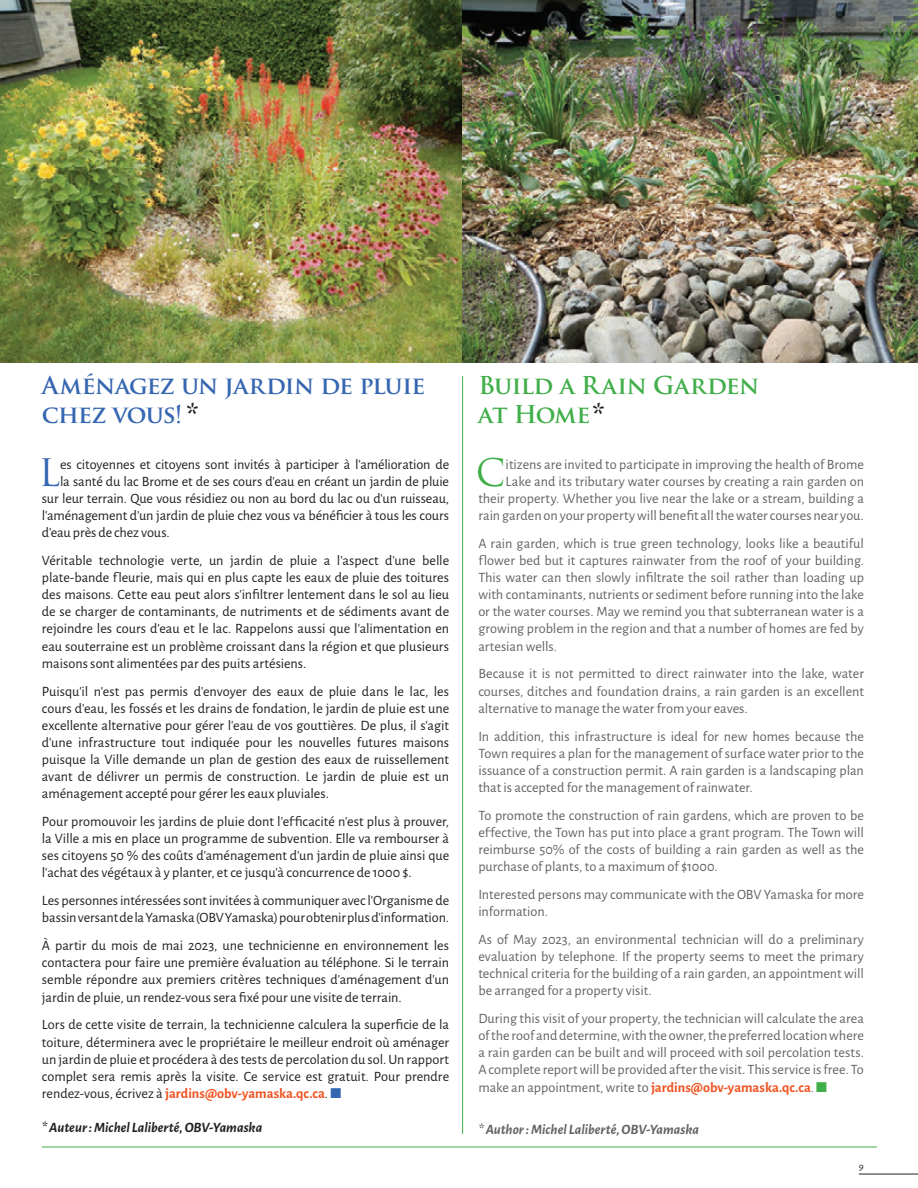
<style>
.page{position:relative;width:918px;height:1188px;background:#fff}
.page>*{position:absolute;margin:0;border:0;box-sizing:border-box;transform-origin:0 0}
.t1{font:36.9px "Trajan Pro";color:#3566b1}
.t2{font:36.9px "Trajan Pro";color:#40ae49}
.t3{font:34.5px "Alegreya Sans";color:#231f20}
.t4{font:700 24px/28.8px "Trajan Pro";letter-spacing:-.04em;color:#3566b1}
.t5{font:700 24px/28.8px "Trajan Pro";letter-spacing:-.05em;color:#40ae49}
.t6{font:14.25px/17.1px "Alegreya Sans";letter-spacing:-.005em;color:#231f20;text-align:justify}
.t7{font:14.25px/17.1px "Alegreya Sans";color:#636366;text-align:justify}
.t8{font:italic 700 14.25px "Alegreya Sans";color:#231f20}
.t9{font:italic 700 14.25px "Alegreya Sans";color:#636366}
.t10{font:italic 10.5px "Alegreya Sans";color:#231f20}
.s1{font-weight:700;color:#f15422}
.s2{color:#40ae49}
.s3{color:#3566b1}
</style>
<div class="page">
<hr style="left:859px;top:1174px;width:59px;height:1px;background:#231f20">
<hr style="left:462px;top:376px;width:1px;height:758px;background:#40ae49">
<hr style="left:42px;top:1147px;width:835px;height:1px;background:#40ae49">
<img style="left:0;top:0;width:918px;height:363px">
<h3 class="t4" style="left:42px;top:371px;width:385px">Aménagez un jardin de pluie chez vous!</h3>
<h1 class="t1" style="left:39px;top:449px;width:23px">L</h1>
<p class="t6" style="left:60px;top:455px;width:391px">es citoyennes et citoyens sont invités à participer à l’amélioration de</p>
<h3 class="t5" style="left:478px;top:371px;width:282px">Build a Rain Garden at Home</h3>
<h1 class="t2" style="left:476px;top:449px;width:31px">C</h1>
<h2 class="t3" style="left:186px;top:394px;width:14px">*</h2>
<h2 class="t3" style="left:592px;top:394px;width:14px">*</h2>
<p class="t7" style="left:478px;top:455px;width:387px;text-align:right">itizens are invited to participate in improving the health of Brome Lake and its tributary water courses by creating a rain garden on their property. Whether you live near the lake or a stream, building a rain garden on your property will benefit all the water courses near you.</p>
<p class="t7" style="left:478px;top:534px;width:387px">A rain garden, which is true green technology, looks like a beautiful flower bed but it captures rainwater from the roof of your building.<br>This water can then slowly infiltrate the soil rather than loading up with contaminants, nutrients or sediment before running into the lake or the water courses. May we remind you that subterranean water is a growing problem in the region and that a number of homes are fed by artesian wells.</p>
<p class="t7" style="left:478px;top:665px;width:387px">Because it is not permitted to direct rainwater into the lake, water courses, ditches and foundation drains, a rain garden is an excellent alternative to manage the water from your eaves.</p>
<p class="t7" style="left:478px;top:727px;width:387px">In addition, this infrastructure is ideal for new homes because the Town requires a plan for the management of surface water prior to the issuance of a construction permit. A rain garden is a landscaping plan that is accepted for the management of rainwater.</p>
<p class="t7" style="left:478px;top:806px;width:387px">To promote the construction of rain gardens, which are proven to be effective, the Town has put into place a grant program. The Town will reimburse 50% of the costs of building a rain garden as well as the purchase of plants, to a maximum of $1000.</p>
<p class="t7" style="left:478px;top:885px;width:387px">Interested persons may communicate with the OBV Yamaska for more information.</p>
<p class="t7" style="left:478px;top:930px;width:387px">As of May 2023, an environmental technician will do a preliminary evaluation by telephone. If the property seems to meet the primary technical criteria for the building of a rain garden, an appointment will be arranged for a property visit.</p>
<p class="t7" style="left:478px;top:1009px;width:387px">During this visit of your property, the technician will calculate the area of the roof and determine, with the owner, the preferred location where a rain garden can be built and will proceed with soil percolation tests.<br>A complete report will be provided after the visit. This service is free. To make an appointment, write to <span class="s1">jardins@obv-yamaska.qc.ca</span>. <span class="s2">■</span></p>
<p class="t9" style="left:478px;top:1119px;width:222px">* Author : Michel Laliberté, OBV-Yamaska</p>
<p class="t6" style="left:60px;top:472px;width:391px">la santé du lac Brome et de ses cours d’eau en créant un jardin de pluie</p>
<p class="t6" style="left:42px;top:489px;width:409px">sur leur terrain. Que vous résidiez ou non au bord du lac ou d’un ruisseau,</p>
<p class="t6" style="left:42px;top:506px;width:409px">l’aménagement d’un jardin de pluie chez vous va bénéficier à tous les cours</p>
<p class="t6" style="left:42px;top:523px;width:129px">d’eau près de chez vous.</p>
<p class="t6" style="left:42px;top:551px;width:409px">Véritable technologie verte, un jardin de pluie a l’aspect d’une belle plate-bande fleurie, mais qui en plus capte les eaux de pluie des toitures des maisons. Cette eau peut alors s’infiltrer lentement dans le sol au lieu de se charger de contaminants, de nutriments et de sédiments avant de rejoindre les cours d’eau et le lac. Rappelons aussi que l’alimentation en eau souterraine est un problème croissant dans la région et que plusieurs maisons sont alimentées par des puits artésiens.</p>
<p class="t6" style="left:42px;top:682px;width:409px">Puisqu’il n’est pas permis d’envoyer des eaux de pluie dans le lac, les cours d’eau, les fossés et les drains de fondation, le jardin de pluie est une excellente alternative pour gérer l’eau de vos gouttières. De plus, il s’agit d’une infrastructure tout indiquée pour les nouvelles futures maisons puisque la Ville demande un plan de gestion des eaux de ruissellement avant de délivrer un permis de construction. Le jardin de pluie est un aménagement accepté pour gérer les eaux pluviales.</p>
<p class="t6" style="left:42px;top:812px;width:409px">Pour promouvoir les jardins de pluie dont l’efficacité n’est plus à prouver, la Ville a mis en place un programme de subvention. Elle va rembourser à ses citoyens 50 % des coûts d’aménagement d’un jardin de pluie ainsi que l’achat des végétaux à y planter, et ce jusqu’à concurrence de 1000 $.</p>
<p class="t6" style="left:42px;top:891px;width:409px">Les personnes intéressées sont invitées à communiquer avec l’Organisme de bassin versant de la Yamaska (OBV Yamaska) pour obtenir plus d’information.</p>
<p class="t6" style="left:42px;top:937px;width:409px">À partir du mois de mai 2023, une technicienne en environnement les contactera pour faire une première évaluation au téléphone. Si le terrain semble répondre aux premiers critères techniques d’aménagement d’un jardin de pluie, un rendez-vous sera fixé pour une visite de terrain.</p>
<p class="t6" style="left:42px;top:1016px;width:409px">Lors de cette visite de terrain, la technicienne calculera la superficie de la toiture, déterminera avec le propriétaire le meilleur endroit où aménager un jardin de pluie et procédera à des tests de percolation du sol. Un rapport complet sera remis après la visite. Ce service est gratuit. Pour prendre rendez-vous, écrivez à <span class="s1">jardins@obv-yamaska.qc.ca</span>. <span class="s3">■</span></p>
<p class="t8" style="left:42px;top:1117px;width:222px">* Auteur : Michel Laliberté, OBV-Yamaska</p>
<p class="t10" style="left:859px;top:1159px;width:6px">9</p>
</div>
